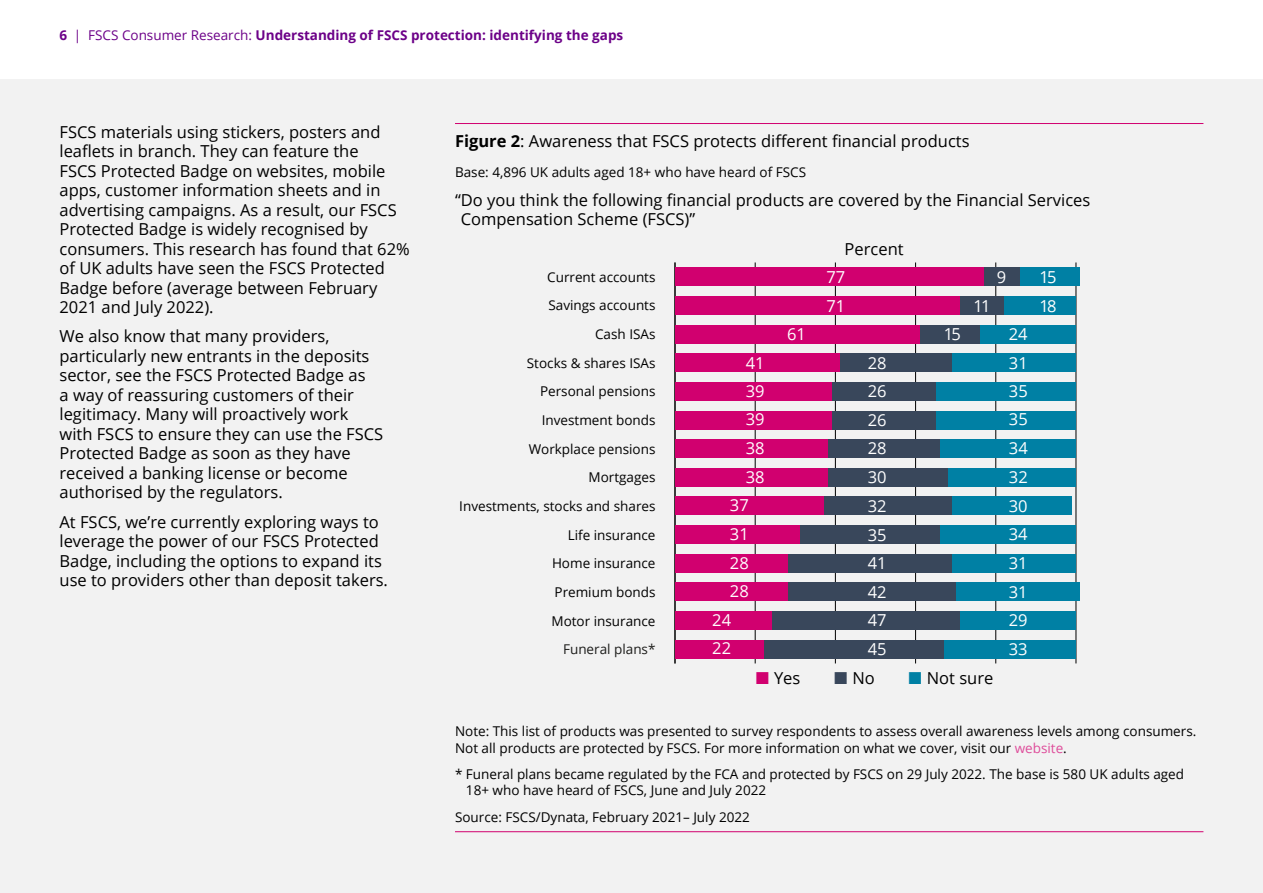
<style>
.page{position:relative;width:1263px;height:893px;background:#fff}
.page>*{position:absolute;margin:0;border:0;box-sizing:border-box;transform-origin:0 0}
.Open_Sans_text_11_13{font:16.5px/19.5px "Open Sans";color:#000}
.t1{font:16.5px "Open Sans";color:#fff}
.Figure_rule_above{font:16.5px "Open Sans";color:#000}
.Source_rule_below{font:13.5px/28.7px "Open Sans";color:#000}
.t2{font:700 13.5px "Open Sans";color:#6c0088}
.Footnote{font:13.5px "Open Sans";color:#000}
.s1{font-weight:400}
.s2{font-weight:700}
.s3{color:#1d1d1b}
.s4{color:#de4c9a}
</style>
<div class="page">
<div style="left:0;top:79px;width:1263px;height:814px;background:#f2f2f2"></div>
<hr style="left:455px;top:123px;width:748px;height:1px;background:#d1006f">
<hr style="left:455px;top:831px;width:748px;height:1px;background:#d1006f">
<hr style="left:755px;top:262px;width:1px;height:401px;background:#000">
<hr style="left:835px;top:262px;width:1px;height:401px;background:#000">
<hr style="left:915px;top:262px;width:1px;height:401px;background:#000">
<hr style="left:995px;top:262px;width:1px;height:401px;background:#000">
<hr style="left:1076px;top:262px;width:1px;height:401px;background:#000">
<hr style="left:675px;top:262px;width:1px;height:401px;background:#000">
<div style="left:1020px;top:268px;width:60px;height:18px;background:#0080a4"></div>
<div style="left:1004px;top:296px;width:72px;height:19px;background:#0080a4"></div>
<div style="left:980px;top:325px;width:96px;height:18px;background:#0080a4"></div>
<div style="left:952px;top:354px;width:124px;height:18px;background:#0080a4"></div>
<div style="left:936px;top:382px;width:140px;height:19px;background:#0080a4"></div>
<div style="left:936px;top:411px;width:140px;height:18px;background:#0080a4"></div>
<div style="left:940px;top:439px;width:136px;height:19px;background:#0080a4"></div>
<div style="left:948px;top:468px;width:128px;height:18px;background:#0080a4"></div>
<div style="left:952px;top:497px;width:120px;height:18px;background:#0080a4"></div>
<div style="left:940px;top:525px;width:136px;height:19px;background:#0080a4"></div>
<div style="left:952px;top:554px;width:124px;height:18px;background:#0080a4"></div>
<div style="left:956px;top:583px;width:124px;height:18px;background:#0080a4"></div>
<div style="left:960px;top:611px;width:116px;height:19px;background:#0080a4"></div>
<div style="left:944px;top:640px;width:132px;height:18px;background:#0080a4"></div>
<div style="left:984px;top:268px;width:36px;height:18px;background:#39475b"></div>
<div style="left:960px;top:296px;width:44px;height:19px;background:#39475b"></div>
<div style="left:919px;top:325px;width:61px;height:18px;background:#39475b"></div>
<div style="left:839px;top:354px;width:113px;height:18px;background:#39475b"></div>
<div style="left:831px;top:382px;width:105px;height:19px;background:#39475b"></div>
<div style="left:831px;top:411px;width:105px;height:18px;background:#39475b"></div>
<div style="left:827px;top:439px;width:113px;height:19px;background:#39475b"></div>
<div style="left:827px;top:468px;width:121px;height:18px;background:#39475b"></div>
<div style="left:823px;top:497px;width:129px;height:18px;background:#39475b"></div>
<div style="left:799px;top:525px;width:141px;height:19px;background:#39475b"></div>
<div style="left:787px;top:554px;width:165px;height:18px;background:#39475b"></div>
<div style="left:787px;top:583px;width:169px;height:18px;background:#39475b"></div>
<div style="left:771px;top:611px;width:189px;height:19px;background:#39475b"></div>
<div style="left:763px;top:640px;width:181px;height:18px;background:#39475b"></div>
<div style="left:675px;top:268px;width:309px;height:18px;background:#d1006f"></div>
<div style="left:675px;top:296px;width:285px;height:19px;background:#d1006f"></div>
<div style="left:675px;top:325px;width:244px;height:18px;background:#d1006f"></div>
<div style="left:675px;top:354px;width:164px;height:18px;background:#d1006f"></div>
<div style="left:675px;top:382px;width:156px;height:19px;background:#d1006f"></div>
<div style="left:675px;top:411px;width:156px;height:18px;background:#d1006f"></div>
<div style="left:675px;top:439px;width:152px;height:19px;background:#d1006f"></div>
<div style="left:675px;top:468px;width:152px;height:18px;background:#d1006f"></div>
<div style="left:675px;top:497px;width:148px;height:18px;background:#d1006f"></div>
<div style="left:675px;top:525px;width:124px;height:19px;background:#d1006f"></div>
<div style="left:675px;top:554px;width:112px;height:18px;background:#d1006f"></div>
<div style="left:675px;top:583px;width:112px;height:18px;background:#d1006f"></div>
<div style="left:675px;top:611px;width:96px;height:19px;background:#d1006f"></div>
<div style="left:675px;top:640px;width:88px;height:18px;background:#d1006f"></div>
<p class="t2" style="left:60px;top:26px;width:565px">6 <span class="s1">| FSCS Consumer Research:</span> Understanding of FSCS protection: identifying the gaps</p>
<p class="Open_Sans_text_11_13" style="left:60px;top:121px;width:352px">FSCS materials using stickers, posters and leaflets in branch. They can feature the<br>FSCS Protected Badge on websites, mobile apps, customer information sheets and in advertising campaigns. As a result, our FSCS Protected Badge is widely recognised by consumers. This research has found that 62% of UK adults have seen the FSCS Protected Badge before (average between February 2021 and July 2022).</p>
<p class="Open_Sans_text_11_13" style="left:60px;top:326px;width:325px">We also know that many providers, particularly new entrants in the deposits sector, see the FSCS Protected Badge as<br>a way of reassuring customers of their legitimacy. Many will proactively work with FSCS to ensure they can use the FSCS Protected Badge as soon as they have received a banking license or become authorised by the regulators.</p>
<p class="Open_Sans_text_11_13" style="left:60px;top:511px;width:330px">At FSCS, we’re currently exploring ways to leverage the power of our FSCS Protected Badge, including the options to expand its use to providers other than deposit takers.</p>
<p class="Figure_rule_above" style="left:455px;top:130px;width:516px"><span class="s2">Figure 2</span>: Awareness that FSCS protects different financial products</p>
<p class="Footnote" style="left:455px;top:162px;width:353px">Base: 4,896 UK adults aged 18+ who have heard of FSCS</p>
<p class="Open_Sans_text_11_13" style="left:461px;top:190px;width:631px;text-indent:-6px">“Do you think the following financial products are covered by the Financial Services<br>Compensation Scheme (FSCS)”</p>
<p class="Source_rule_below" style="left:459px;top:262px;width:198px;text-align:right">Current accounts<br>Savings accounts<br>Cash ISAs<br>Stocks &amp; shares ISAs<br>Personal pensions<br>Investment bonds<br>Workplace pensions<br>Mortgages<br>Investments, stocks and shares<br>Life insurance<br>Home insurance<br>Premium bonds<br>Motor insurance<br><span class="s3">Funeral plans*</span></p>
<p class="Open_Sans_text_11_13" style="left:845px;top:239px;width:60px">Percent</p>
<p class="t1" style="left:826px;top:265px;width:20px">77</p>
<p class="t1" style="left:997px;top:266px;width:11px">9</p>
<p class="t1" style="left:1039px;top:265px;width:19px">15</p>
<p class="t1" style="left:826px;top:295px;width:20px">71</p>
<p class="t1" style="left:973px;top:295px;width:19px">11</p>
<p class="t1" style="left:1039px;top:295px;width:19px">18</p>
<p class="t1" style="left:787px;top:322px;width:20px">61</p>
<p class="t1" style="left:944px;top:323px;width:19px">15</p>
<p class="t1" style="left:1009px;top:322px;width:20px">24</p>
<p class="t1" style="left:746px;top:351px;width:20px">41</p>
<p class="t1" style="left:868px;top:352px;width:20px">28</p>
<p class="t1" style="left:1009px;top:352px;width:20px">31</p>
<p class="t1" style="left:746px;top:379px;width:20px">39</p>
<p class="t1" style="left:868px;top:380px;width:20px">26</p>
<p class="t1" style="left:1009px;top:380px;width:20px">35</p>
<p class="t1" style="left:746px;top:408px;width:20px">39</p>
<p class="t1" style="left:868px;top:408px;width:20px">26</p>
<p class="t1" style="left:1009px;top:408px;width:20px">35</p>
<p class="t1" style="left:746px;top:436px;width:20px">38</p>
<p class="t1" style="left:868px;top:437px;width:20px">28</p>
<p class="t1" style="left:1009px;top:437px;width:20px">34</p>
<p class="t1" style="left:746px;top:465px;width:20px">38</p>
<p class="t1" style="left:868px;top:466px;width:20px">30</p>
<p class="t1" style="left:1009px;top:465px;width:20px">32</p>
<p class="t1" style="left:730px;top:494px;width:20px">37</p>
<p class="t1" style="left:868px;top:495px;width:20px">32</p>
<p class="t1" style="left:1009px;top:494px;width:20px">30</p>
<p class="t1" style="left:730px;top:523px;width:20px">31</p>
<p class="t1" style="left:868px;top:523px;width:20px">35</p>
<p class="t1" style="left:1009px;top:523px;width:20px">34</p>
<p class="t1" style="left:730px;top:551px;width:20px">28</p>
<p class="t1" style="left:868px;top:552px;width:20px">41</p>
<p class="t1" style="left:1009px;top:551px;width:20px">31</p>
<p class="t1" style="left:730px;top:580px;width:20px">28</p>
<p class="t1" style="left:868px;top:581px;width:20px">42</p>
<p class="t1" style="left:1009px;top:580px;width:20px">31</p>
<p class="t1" style="left:712px;top:608px;width:20px">24</p>
<p class="t1" style="left:868px;top:609px;width:20px">47</p>
<p class="t1" style="left:1009px;top:608px;width:20px">29</p>
<p class="t1" style="left:712px;top:637px;width:20px">22</p>
<p class="t1" style="left:868px;top:638px;width:20px">45</p>
<p class="t1" style="left:1009px;top:637px;width:20px">33</p>
<p class="Open_Sans_text_11_13" style="left:774px;top:668px;width:28px">Yes</p>
<p class="Open_Sans_text_11_13" style="left:852px;top:668px;width:24px">No</p>
<p class="Open_Sans_text_11_13" style="left:927px;top:668px;width:68px">Not sure</p>
<p class="Source_rule_below" style="left:455px;top:723px;width:743px;line-height:16.5px">Note: This list of products was presented to survey respondents to assess overall awareness levels among consumers.<br>Not all products are protected by FSCS. For more information on what we cover, visit our <span class="s4">website</span>.</p>
<p class="Source_rule_below" style="left:466px;top:765px;width:720px;line-height:16.5px;text-indent:-11px">* Funeral plans became regulated by the FCA and protected by FSCS on 29 July 2022. The base is 580 UK adults aged<br>18+ who have heard of FSCS, June and July 2022</p>
<p class="Source_rule_below" style="left:455px;top:802px;width:296px">Source: FSCS/Dynata, February 2021– July 2022</p>
</div>
